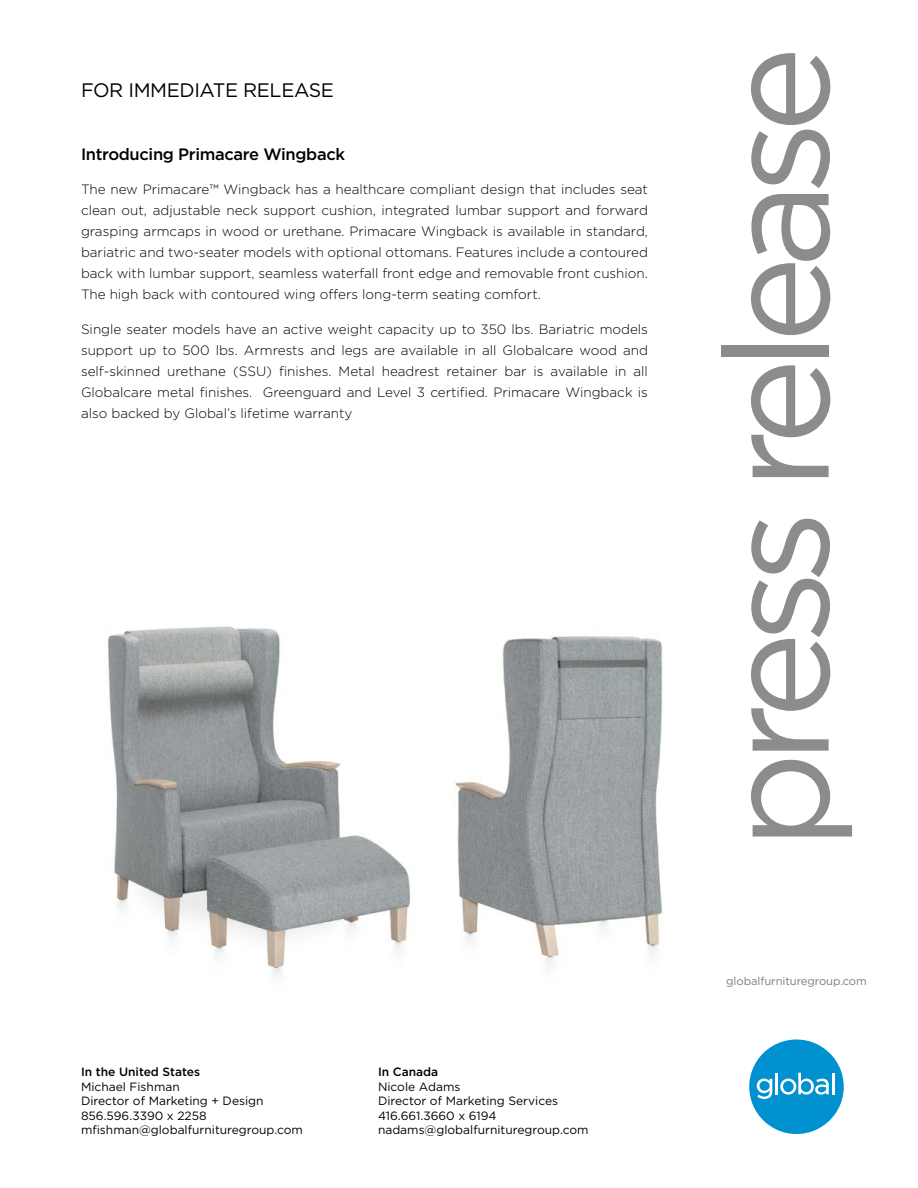
<style>
.page{position:relative;width:918px;height:1188px;background:#fff}
.page>*{position:absolute;margin:0;border:0;box-sizing:border-box;transform-origin:0 0}
.t1{font:147px "Gotham";letter-spacing:-.08em;color:#8a8c8e}
.t2{font:19.5px "Gotham";letter-spacing:-.02em;color:#000}
.t3{font:500 16.5px "Gotham";letter-spacing:-.02em;color:#000}
.t4{font:300 13.5px/21px "Gotham";color:#000;text-align:justify}
.t5{font:12px/14.4px "Gotham";color:#000}
.t6{font:500 12px "Gotham";color:#000}
.t7{font:11.25px "Gotham";letter-spacing:-.01em;color:#827c74}
</style>
<div class="page">
<div style="left:749px;top:1040px;width:95px;height:94px;background:#0091d1;border-radius:50%"></div>
<svg style="left:757px;top:1079px;width:15px;height:20px"></svg>
<hr style="left:775px;top:1073px;width:3px;height:21px;background:#fff">
<svg style="left:780px;top:1073px;width:49px;height:22px"></svg>
<hr style="left:832px;top:1073px;width:3px;height:21px;background:#fff">
<img style="left:108px;top:626px;width:302px;height:350px">
<img style="left:455px;top:636px;width:208px;height:331px">
<h2 class="t2" style="left:81px;top:77px;width:254px">FOR IMMEDIATE RELEASE</h2>
<p class="t3" style="left:81px;top:143px;width:266px">Introducing Primacare Wingback</p>
<p class="t4" style="left:81px;top:178px;width:569px">The new Primacare™ Wingback has a healthcare compliant design that includes seat clean out, adjustable neck support cushion, integrated lumbar support and forward grasping armcaps in wood or urethane. Primacare Wingback is available in standard, bariatric and two-seater models with optional ottomans. Features include a contoured back with lumbar support, seamless waterfall front edge and removable front cushion.<br>The high back with contoured wing offers long-term seating comfort.</p>
<p class="t4" style="left:81px;top:318px;width:569px">Single seater models have an active weight capacity up to 350 lbs. Bariatric models support up to 500 lbs. Armrests and legs are available in all Globalcare wood and self-skinned urethane (SSU) finishes. Metal headrest retainer bar is available in all Globalcare metal finishes. Greenguard and Level 3 certified. Primacare Wingback is also backed by Global’s lifetime warranty</p>
<p class="t6" style="left:81px;top:1064px;width:121px">In the United States</p>
<p class="t5" style="left:81px;top:1079px;width:224px">Michael Fishman<br>Director of Marketing + Design<br>856.596.3390 x 2258 mfishman@globalfurnituregroup.com</p>
<p class="t6" style="left:378px;top:1064px;width:62px">In Canada</p>
<p class="t5" style="left:378px;top:1079px;width:212px">Nicole Adams<br>Director of Marketing Services<br>416.661.3660 x 6194 nadams@globalfurnituregroup.com</p>
<h1 class="t1" style="left:682px;top:849px;width:805px;rotate:-90deg">press release</h1>
<p class="t7" style="left:726px;top:974px;width:142px">globalfurnituregroup.com</p>
</div>
